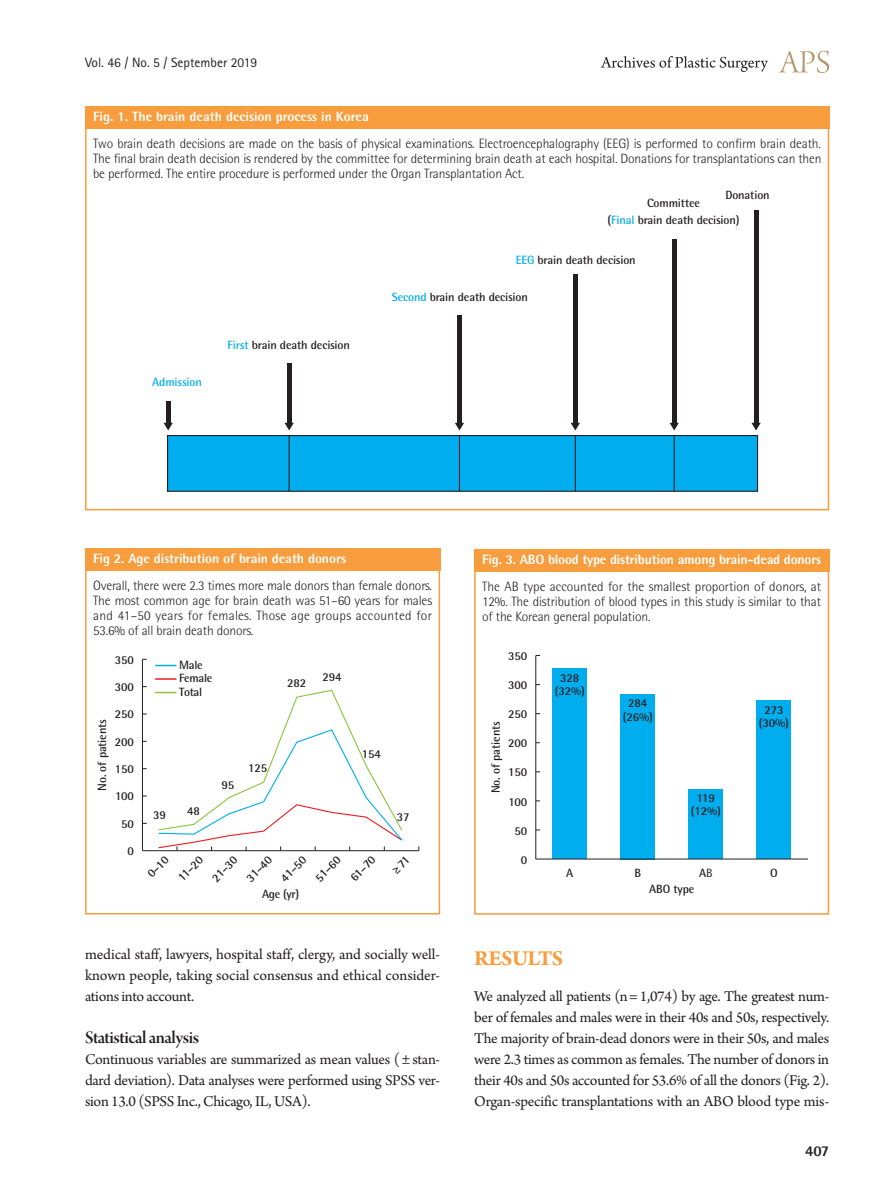
<style>
.page{position:relative;width:893px;height:1191px;background:#fff}
.page>*{position:absolute;margin:0;border:0;box-sizing:border-box;transform-origin:0 0}
.대제목{font:700 22.5px "Arno Pro";letter-spacing:-.02em;color:#f89d3d}
.중제목{font:18.75px "Arno Pro Smbd Display";letter-spacing:-.025em;color:#231f20}
.본문_0{font:15.75px/21px "Arno Pro";letter-spacing:-.02em;color:#231f20;text-align:justify}
.본문{font:15.75px/21px "Arno Pro";letter-spacing:-.005em;color:#231f20;text-align:justify}
.t1{font:800 15px "Rotis Semi Sans Std";color:#231f20}
.그림설명{font:300 13.5px/15px "Rotis Semi Sans Std";letter-spacing:-.01em;color:#231f20;text-align:justify}
.표그림제목{font:800 13.5px "Rotis Semi Sans Std";letter-spacing:-.005em;color:#fff}
.t2{font:13.5px "Rotis Sans Serif Std";color:#231f20}
.그림지문{font:700 12px "Rotis Semi Sans Std";letter-spacing:-.01em;color:#231f20}
.그림지문-2{font:700 12px "Rotis Semi Sans Std";letter-spacing:-.01em;color:#00aeef}
.s1{color:#00aeef}
.s2{font-weight:400}
</style>
<div class="page">
<svg style="left:779px;top:51px;width:50px;height:22px"></svg>
<svg style="left:601px;top:56px;width:167px;height:16px"></svg>
<div style="left:168px;top:435px;width:589px;height:56px;background:#00aeef"></div>
<div style="left:167px;top:435px;width:591px;height:57px;border:1px solid #231f20"></div>
<div style="left:85px;top:106px;width:744px;height:23px;background:#f89d3d"></div>
<div style="left:85px;top:106px;width:744px;height:404px;border:2px solid #f89d3d"></div>
<hr style="left:166px;top:401px;width:4px;height:22px;background:#231f20">
<hr style="left:287px;top:364px;width:4px;height:59px;background:#231f20">
<div style="left:457px;top:315px;width:5px;height:108px;background:#231f20"></div>
<hr style="left:573px;top:274px;width:4px;height:149px;background:#231f20">
<hr style="left:672px;top:239px;width:4px;height:184px;background:#231f20">
<hr style="left:754px;top:210px;width:4px;height:213px;background:#231f20">
<svg style="left:163px;top:423px;width:10px;height:7px"></svg>
<svg style="left:284px;top:423px;width:10px;height:7px"></svg>
<svg style="left:455px;top:423px;width:9px;height:7px"></svg>
<svg style="left:571px;top:423px;width:9px;height:7px"></svg>
<svg style="left:669px;top:423px;width:10px;height:7px"></svg>
<svg style="left:751px;top:423px;width:10px;height:7px"></svg>
<hr style="left:289px;top:435px;width:1px;height:56px;background:#231f20">
<hr style="left:459px;top:435px;width:1px;height:56px;background:#231f20">
<hr style="left:575px;top:435px;width:1px;height:56px;background:#231f20">
<hr style="left:674px;top:435px;width:1px;height:56px;background:#231f20">
<div style="left:85px;top:549px;width:355px;height:22px;background:#f89d3d"></div>
<div style="left:85px;top:549px;width:355px;height:365px;border:2px solid #f89d3d"></div>
<hr style="left:142px;top:659px;width:1px;height:191px;background:#231f20">
<hr style="left:142px;top:850px;width:277px;height:1px;background:#231f20">
<svg style="left:155px;top:665px;width:21px;height:1px"></svg>
<hr style="left:155px;top:678px;width:21px;height:2px;background:#ee1d23">
<svg style="left:155px;top:689px;width:248px;height:161px"></svg>
<div style="left:474px;top:549px;width:355px;height:22px;background:#f89d3d"></div>
<div style="left:474px;top:549px;width:355px;height:365px;border:2px solid #f89d3d"></div>
<div style="left:553px;top:668px;width:34px;height:191px;background:#00aeef"></div>
<div style="left:621px;top:694px;width:34px;height:165px;background:#00aeef"></div>
<div style="left:689px;top:789px;width:34px;height:70px;background:#00aeef"></div>
<div style="left:757px;top:700px;width:34px;height:159px;background:#00aeef"></div>
<hr style="left:535px;top:655px;width:1px;height:204px;background:#231f20">
<hr style="left:536px;top:858px;width:272px;height:1px;background:#231f20">
<p class="t2" style="left:85px;top:54px;width:174px">Vol. 46 / No. 5 / September 2019</p>
<p class="표그림제목" style="left:93px;top:108px;width:277px">Fig. 1. The brain death decision process in Korea</p>
<p class="그림설명" style="left:93px;top:136px;width:730px">Two brain death decisions are made on the basis of physical examinations. Electroencephalography (EEG) is performed to confirm brain death.<br>The final brain death decision is rendered by the committee for determining brain death at each hospital. Donations for transplantations can then be performed. The entire procedure is performed under the Organ Transplantation Act.</p>
<p class="그림지문" style="left:647px;top:195px;width:55px">Committee</p>
<p class="그림지문" style="left:725px;top:188px;width:46px">Donation</p>
<p class="그림지문" style="left:608px;top:212px;width:133px">(<span class="s1">Final</span> brain death decision)</p>
<p class="그림지문" style="left:516px;top:253px;width:121px"><span class="s1">EEG</span> brain death decision</p>
<p class="그림지문-2" style="left:152px;top:374px;width:51px">Admission</p>
<p class="그림지문" style="left:228px;top:337px;width:124px"><span class="s1">First</span> brain death decision</p>
<p class="그림지문" style="left:392px;top:289px;width:138px"><span class="s1">Second</span> brain death decision</p>
<p class="표그림제목" style="left:93px;top:550px;width:254px">Fig 2. Age distribution of brain death donors</p>
<p class="그림설명" style="left:93px;top:578px;width:340px">Overall, there were 2.3 times more male donors than female donors.<br>The most common age for brain death was 51–60 years for males and 41–50 years for females. Those age groups accounted for 53.6% of all brain death donors.</p>
<p class="그림지문" style="left:115px;top:652px;width:21px">350</p>
<p class="그림지문" style="left:115px;top:679px;width:21px">300</p>
<p class="그림지문" style="left:115px;top:707px;width:21px">250</p>
<p class="그림지문" style="left:115px;top:734px;width:21px">200</p>
<p class="그림지문" style="left:115px;top:761px;width:21px">150</p>
<p class="그림지문" style="left:115px;top:789px;width:20px">100</p>
<p class="그림지문" style="left:121px;top:816px;width:14px">50</p>
<p class="그림지문" style="left:127px;top:843px;width:8px">0</p>
<p class="그림지문" style="left:179px;top:657px;width:25px">Male</p>
<p class="그림지문" style="left:179px;top:670px;width:35px">Female</p>
<p class="그림지문" style="left:179px;top:684px;width:25px">Total</p>
<p class="그림지문" style="left:323px;top:669px;width:21px">294</p>
<p class="그림지문" style="left:287px;top:675px;width:21px">282</p>
<p class="그림지문" style="left:95px;top:791px;width:73px;rotate:-90deg">No. of patients</p>
<p class="그림지문" style="left:362px;top:746px;width:21px">154</p>
<p class="그림지문" style="left:248px;top:761px;width:21px">125</p>
<p class="그림지문" style="left:222px;top:777px;width:14px">95</p>
<p class="그림지문" style="left:187px;top:803px;width:14px">48</p>
<p class="그림지문" style="left:153px;top:808px;width:14px">39</p>
<p class="그림지문" style="left:397px;top:809px;width:14px">37</p>
<p class="그림지문" style="left:144px;top:870px;width:26px;rotate:-45deg">0–10</p>
<p class="그림지문" style="left:175px;top:874px;width:32px;rotate:-45deg">11–20</p>
<p class="그림지문" style="left:209px;top:874px;width:32px;rotate:-45deg">21–30</p>
<p class="그림지문" style="left:243px;top:874px;width:32px;rotate:-45deg">31–40</p>
<p class="그림지문" style="left:278px;top:874px;width:32px;rotate:-45deg">41–50</p>
<p class="그림지문" style="left:312px;top:874px;width:32px;rotate:-45deg">51–60</p>
<p class="그림지문" style="left:347px;top:874px;width:32px;rotate:-45deg">61–70</p>
<p class="그림지문" style="left:262px;top:886px;width:39px">Age (yr)</p>
<p class="본문" style="left:85px;top:945px;width:357px">medical staff, lawyers, hospital staff, clergy, and socially well&shy;known people, taking social consensus and ethical consider&shy;ations into account.</p>
<p class="중제목" style="left:85px;top:1027px;width:116px">Statistical analysis</p>
<p class="본문_0" style="left:85px;top:1050px;width:357px">Continuous variables are summarized as mean values ( ± stan&shy;dard deviation). Data analyses were performed using SPSS ver&shy;sion 13.0 (SPSS Inc., Chicago, IL, USA).</p>
<p class="표그림제목" style="left:482px;top:550px;width:340px">Fig. 3. ABO blood type distribution among brain-dead donors</p>
<p class="그림설명" style="left:482px;top:578px;width:341px">The AB type accounted for the smallest proportion of donors, at 12%. The distribution of blood types in this study is similar to that of the Korean general population.</p>
<p class="그림지문" style="left:508px;top:648px;width:21px">350</p>
<p class="그림지문" style="left:508px;top:677px;width:21px">300</p>
<p class="그림지문" style="left:508px;top:706px;width:21px">250</p>
<p class="그림지문" style="left:508px;top:735px;width:21px">200</p>
<p class="그림지문" style="left:508px;top:765px;width:21px">150</p>
<p class="그림지문" style="left:508px;top:794px;width:20px">100</p>
<p class="그림지문" style="left:514px;top:823px;width:14px">50</p>
<p class="그림지문" style="left:521px;top:852px;width:8px">0</p>
<p class="그림지문" style="left:560px;top:670px;width:21px">328</p>
<p class="그림지문" style="left:555px;top:683px;width:32px">(32%)</p>
<p class="그림지문" style="left:628px;top:695px;width:21px">284</p>
<p class="그림지문" style="left:623px;top:709px;width:32px">(26%)</p>
<p class="그림지문" style="left:764px;top:702px;width:21px">273</p>
<p class="그림지문" style="left:759px;top:716px;width:32px">(30%)</p>
<p class="그림지문" style="left:488px;top:793px;width:73px;rotate:-90deg">No. of patients</p>
<p class="그림지문" style="left:697px;top:790px;width:20px">119</p>
<p class="그림지문" style="left:691px;top:804px;width:32px">(12%)</p>
<p class="그림지문" style="left:566px;top:865px;width:9px">A</p>
<p class="그림지문" style="left:634px;top:865px;width:8px">B</p>
<p class="그림지문" style="left:699px;top:865px;width:15px">A<span class="s2">B</span></p>
<p class="그림지문" style="left:770px;top:865px;width:9px">O</p>
<p class="그림지문" style="left:649px;top:882px;width:47px">ABO type</p>
<p class="대제목" style="left:474px;top:945px;width:91px">RESULTS</p>
<p class="본문_0" style="left:474px;top:987px;width:357px">We analyzed all patients (n = 1,074) by age. The greatest num&shy;ber of females and males were in their 40s and 50s, respectively.<br>The majority of brain-dead donors were in their 50s, and males were 2.3 times as common as females. The number of donors in their 40s and 50s accounted for 53.6% of all the donors (Fig. 2).<br>Organ-specific transplantations with an ABO blood type mis-</p>
<p class="t1" style="left:805px;top:1141px;width:26px">407</p>
</div>
